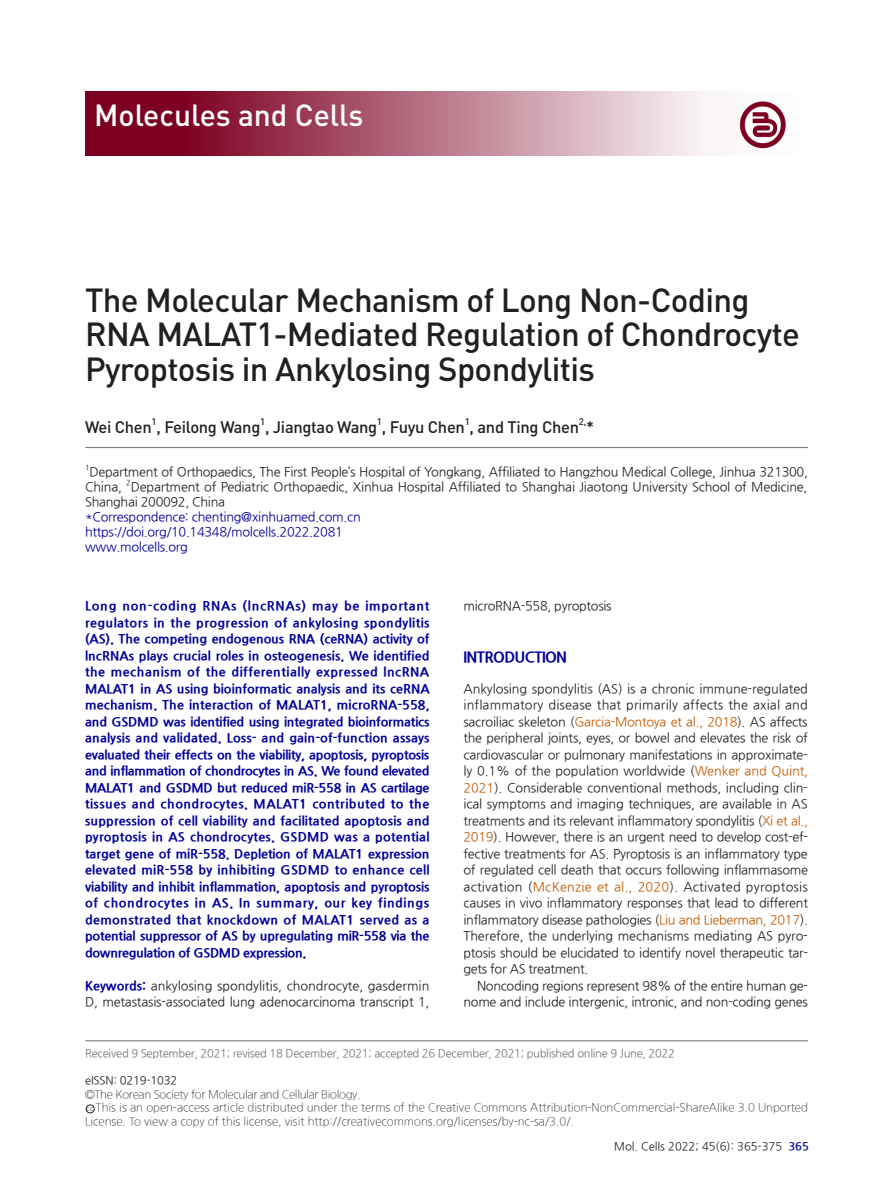
<style>
.page{position:relative;width:893px;height:1191px;background:#fff}
.page>*{position:absolute;margin:0;border:0;box-sizing:border-box;transform-origin:0 0}
.t1{font:500 33px/34.5px "DIN Pro";letter-spacing:-.02em;color:#231f20}
.t2{font:500 30.15px "DIN Pro";color:#fff}
.t3{font:500 16.5px "DIN Pro";letter-spacing:-.02em;color:#231f20}
.t4{font:800 15px "Nanum Gothic";letter-spacing:-.04em;color:#00009a}
.t5{font:12.75px/16.5px "Nanum Gothic";letter-spacing:-.025em;color:#231f20}
.t6{font:800 12.75px/16.5px "Nanum Gothic";letter-spacing:-.025em;color:#00009a;text-align:justify}
.t7{font:12.75px/15px "Nanum Gothic";letter-spacing:-.025em;color:#00009a}
.t8{font:300 11.25px/13.5px "Nanum Gothic";color:#231f20}
.t9{font:11.25px "Nanum Gothic";letter-spacing:-.025em;color:#777}
.t10{font:11.25px "Nanum Gothic";color:#231f20}
.t11{font:500 9.6px "DIN Pro";color:#231f20}
.t12{font:7.5px "Nanum Gothic";color:#231f20}
.s1{font-weight:800;color:#00009a}
.s2{color:#c35900}
.s3{font-family:"DIN Pro";font-size:7.5px}
.s4{font-weight:700;color:#00009a}
</style>
<div class="page">
<img style="left:85px;top:91px;width:701px;height:65px">
<hr style="left:86px;top:447px;width:722px;height:1px;background:#7f7f7f">
<hr style="left:86px;top:1040px;width:722px;height:1px;background:#7f7f7f">
<div style="left:86px;top:1104px;width:9px;height:9px;border:1px solid #231f20;border-radius:50%"></div>
<h2 class="t2" style="left:94px;top:94px;width:271px">Molecules and Cells</h2>
<h1 class="t1" style="left:85px;top:281px;width:716px">The Molecular Mechanism of Long Non-Coding<br>RNA MALAT1-Mediated Regulation of Chondrocyte<br>Pyroptosis in Ankylosing Spondylitis</h1>
<p class="t3" style="left:85px;top:416px;width:511px">Wei Chen , Feilong Wang , Jiangtao Wang , Fuyu Chen , and Ting Chen *</p>
<p class="t11" style="left:152px;top:415px;width:7px">1</p>
<p class="t11" style="left:260px;top:415px;width:7px">1</p>
<p class="t11" style="left:377px;top:415px;width:7px">1</p>
<p class="t11" style="left:465px;top:415px;width:7px">1</p>
<p class="t11" style="left:579px;top:415px;width:9px">2,</p>
<p class="t12" style="left:85px;top:464px;width:6px">1</p>
<p class="t5" style="left:85px;top:464px;width:724px;line-height:15px;text-indent:4px">Department of Orthopaedics, The First People’s Hospital of Yongkang, Affiliated to Hangzhou Medical College, Jinhua 321300,<br>China,</p>
<p class="t12" style="left:126px;top:479px;width:6px">2</p>
<p class="t5" style="left:85px;top:479px;width:724px;line-height:15px;text-indent:46px">Department of Pediatric Orthopaedic, Xinhua Hospital Affiliated to Shanghai Jiaotong University School of Medicine,<br>Shanghai 200092, China</p>
<p class="t7" style="left:85px;top:509px;width:277px">*Correspondence: chenting@xinhuamed.com.cn https://doi.org/10.14348/molcells.2022.2081 www.molcells.org</p>
<p class="t6" style="left:85px;top:598px;width:346px">Long non-coding RNAs (lncRNAs) may be important regulators in the progression of ankylosing spondylitis (AS). The competing endogenous RNA (ceRNA) activity of lncRNAs plays crucial roles in osteogenesis. We identified the mechanism of the differentially expressed lncRNA MALAT1 in AS using bioinformatic analysis and its ceRNA mechanism. The interaction of MALAT1, microRNA-558, and GSDMD was identified using integrated bioinformatics analysis and validated. Loss- and gain-of-function assays evaluated their effects on the viability, apoptosis, pyroptosis and inflammation of chondrocytes in AS. We found elevated MALAT1 and GSDMD but reduced miR-558 in AS cartilage tissues and chondrocytes. MALAT1 contributed to the suppression of cell viability and facilitated apoptosis and pyroptosis in AS chondrocytes. GSDMD was a potential target gene of miR-558. Depletion of MALAT1 expression elevated miR-558 by inhibiting GSDMD to enhance cell viability and inhibit inflammation, apoptosis and pyroptosis of chondrocytes in AS. In summary, our key findings demonstrated that knockdown of MALAT1 served as a potential suppressor of AS by upregulating miR-558 via the downregulation of GSDMD expression.</p>
<p class="t5" style="left:85px;top:977px;width:346px"><span class="s1">Keywords:</span> ankylosing spondylitis, chondrocyte, gasdermin<br>D, metastasis-associated lung adenocarcinoma transcript 1,</p>
<p class="t5" style="left:463px;top:598px;width:150px">microRNA-558, pyroptosis</p>
<p class="t4" style="left:463px;top:648px;width:105px">INTRODUCTION</p>
<p class="t5" style="left:463px;top:680px;width:346px;text-align:justify">Ankylosing spondylitis (AS) is a chronic immune-regulated inflammatory disease that primarily affects the axial and sacroiliac skeleton (<span class="s2">Garcia-Montoya et al., 2018</span>). AS affects the peripheral joints, eyes, or bowel and elevates the risk of cardiovascular or pulmonary manifestations in approximate&shy;ly 0.1% of the population worldwide (<span class="s2">Wenker and Quint, 2021</span>). Considerable conventional methods, including clin&shy;ical symptoms and imaging techniques, are available in AS treatments and its relevant inflammatory spondylitis (<span class="s2">Xi et al., 2019</span>). However, there is an urgent need to develop cost-ef&shy;fective treatments for AS. Pyroptosis is an inflammatory type of regulated cell death that occurs following inflammasome activation (<span class="s2">McKenzie et al., 2020</span>). Activated pyroptosis causes in vivo inflammatory responses that lead to different inflammatory disease pathologies (<span class="s2">Liu and Lieberman, 2017</span>).<br>Therefore, the underlying mechanisms mediating AS pyro&shy;ptosis should be elucidated to identify novel therapeutic tar&shy;gets for AS treatment.</p>
<p class="t5" style="left:463px;top:977px;width:346px;text-align:right">Noncoding regions represent 98% of the entire human ge&shy;nome and include intergenic, intronic, and non-coding genes</p>
<p class="t9" style="left:85px;top:1048px;width:591px">Received 9 September, 2021; revised 18 December, 2021; accepted 26 December, 2021; published online 9 June, 2022</p>
<p class="t10" style="left:85px;top:1075px;width:94px">eISSN: 0219-1032</p>
<p class="t8" style="left:85px;top:1087px;width:724px">©The Korean Society for Molecular and Cellular Biology.<br><span class="s3">cc</span> This is an open-access article distributed under the terms of the Creative Commons Attribution-NonCommercial-ShareAlike 3.0 Unported<br>License. To view a copy of this license, visit http://creativecommons.org/licenses/by-nc-sa/3.0/.</p>
<p class="t10" style="left:614px;top:1140px;width:196px">Mol. Cells 2022; 45(6): 365-375 <span class="s4">365</span></p>
</div>
